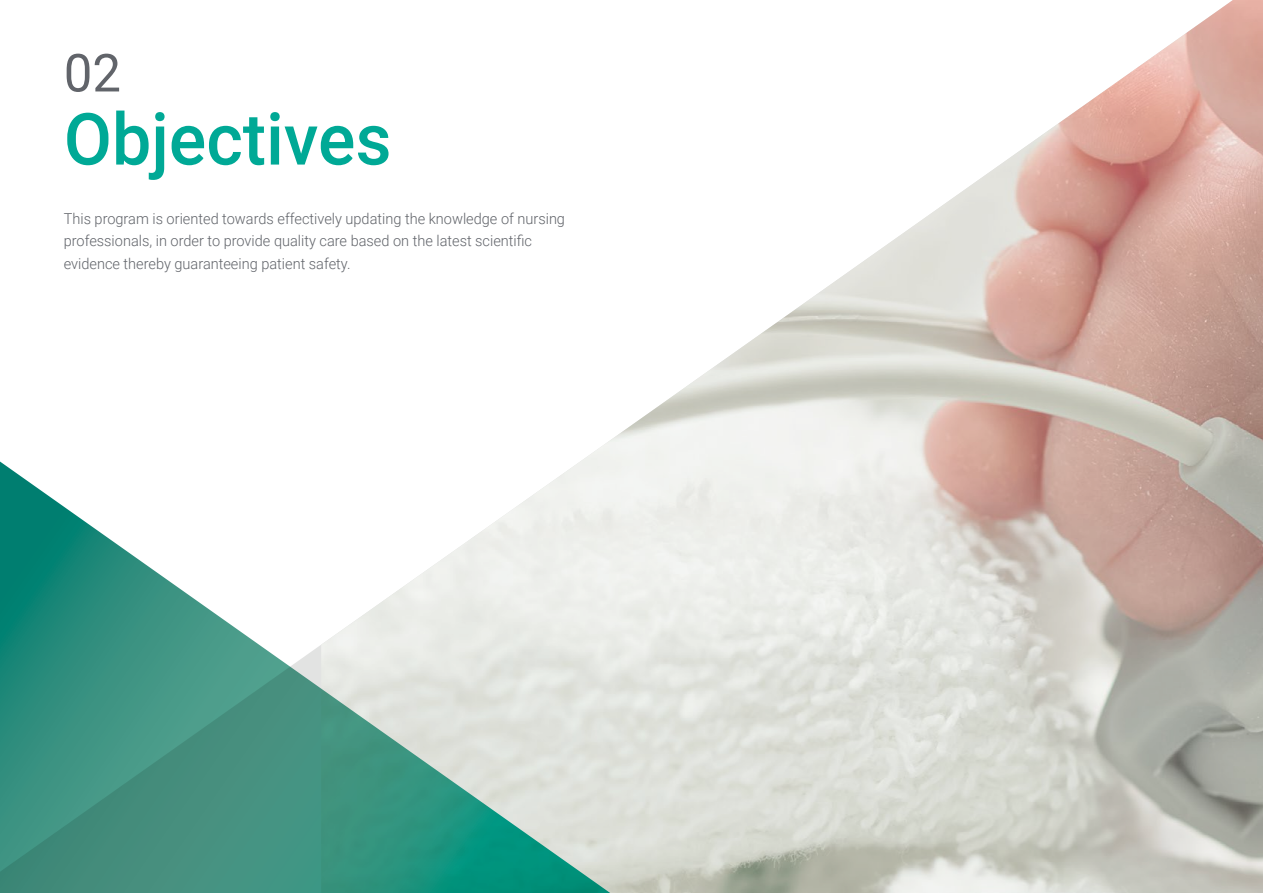
<style>
.page{position:relative;width:1263px;height:893px;background:#fff}
.page>*{position:absolute;margin:0;border:0;box-sizing:border-box;transform-origin:0 0}
.t1{font:500 72px "Roboto";color:#00a996}
.t2{font:52.5px "Roboto";color:#61646a}
.t3{font:300 15px/22.5px "Roboto";color:#61646a}
</style>
<div class="page">
<img style="left:603px;top:0;width:660px;height:893px">
<svg style="left:0;top:446px;width:640px;height:447px"></svg>
<h2 class="t2" style="left:64px;top:36px;width:59px">02</h2>
<h1 class="t1" style="left:64px;top:89px;width:329px">Objectives</h1>
<p class="t3" style="left:64px;top:207px;width:503px">This program is oriented towards effectively updating the knowledge of nursing professionals, in order to provide quality care based on the latest scientific evidence thereby guaranteeing patient safety.</p>
</div>
